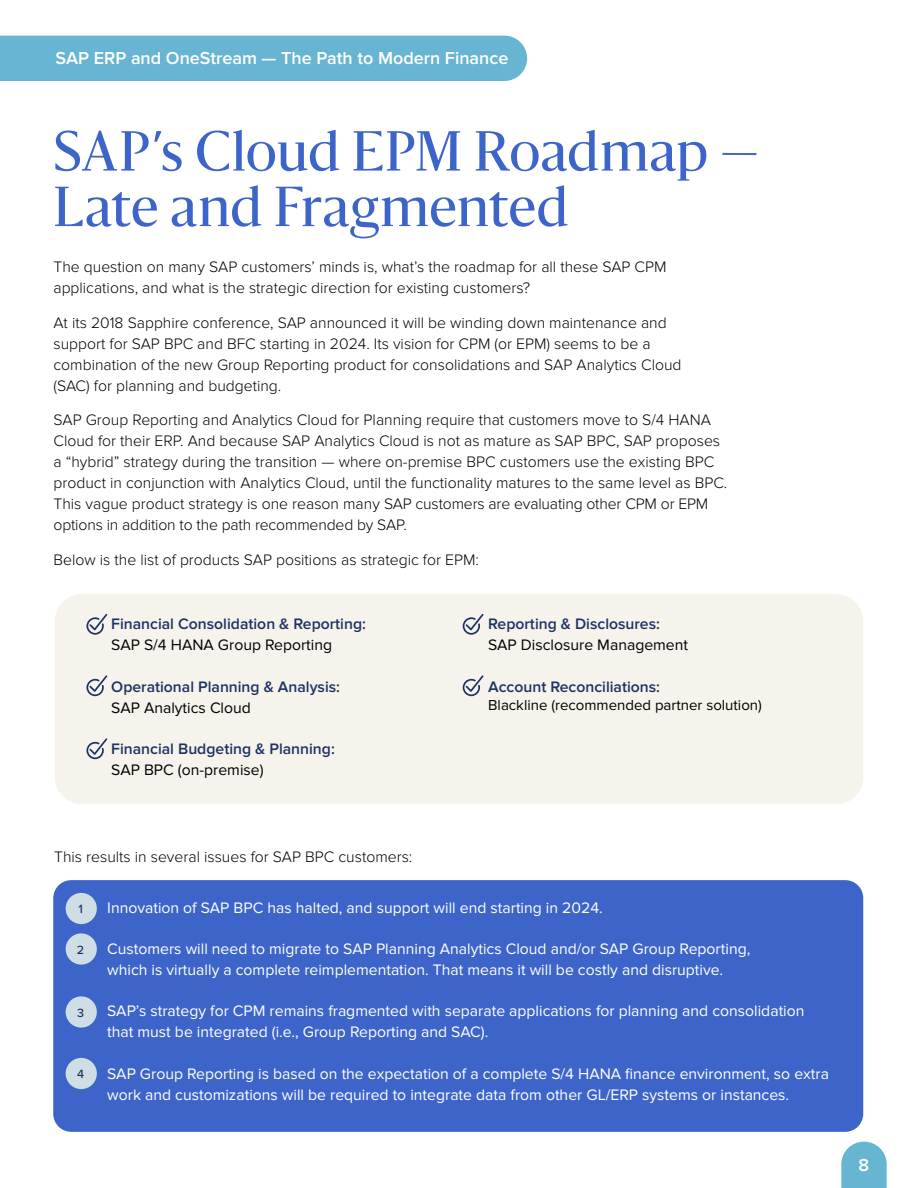
<style>
.page{position:relative;width:918px;height:1188px;background:#fff}
.page>*{position:absolute;margin:0;border:0;box-sizing:border-box;transform-origin:0 0}
.t1{font:52.5px/55.5px "Sanomat";letter-spacing:.01em;color:#3d65c9}
.t2{font:600 18px "Proxima Nova";color:#fff}
.t3{font:300 15.75px/21px "Proxima Nova";color:#000}
.t4{font:15.75px/21px "Proxima Nova";color:#fff}
.t5{font:600 15.75px "Proxima Nova";color:#1f3264}
.t6{font:15.75px "Proxima Nova";color:#000}
.t7{font:15px "Proxima Nova";color:#000}
.t8{font:500 12.45px "Proxima Nova";color:#1f3264}
</style>
<div class="page">
<div style="left:0;top:36px;width:527px;height:45px;background:#67b5d2"></div>
<svg style="left:841px;top:1142px;width:46px;height:46px;background:#77bdd6"></svg>
<div style="left:55px;top:594px;width:808px;height:210px;background:#f5f3ec;border-radius:27px"></div>
<svg style="left:86px;top:614px;width:21px;height:21px"></svg>
<svg style="left:86px;top:675px;width:21px;height:21px"></svg>
<svg style="left:86px;top:738px;width:21px;height:21px"></svg>
<svg style="left:463px;top:614px;width:21px;height:21px"></svg>
<svg style="left:463px;top:675px;width:21px;height:21px"></svg>
<div style="left:53px;top:880px;width:810px;height:252px;background:#3d65c9;border-radius:18px"></div>
<div style="left:66px;top:893px;width:31px;height:31px;background:#cfdde4;border-radius:50%"></div>
<div style="left:66px;top:933px;width:31px;height:32px;background:#cfdde4;border-radius:50%"></div>
<div style="left:66px;top:996px;width:31px;height:32px;background:#cfdde4;border-radius:50%"></div>
<div style="left:66px;top:1058px;width:31px;height:31px;background:#cfdde4;border-radius:50%"></div>
<p class="t2" style="left:56px;top:48px;width:454px">SAP ERP and OneStream — The Path to Modern Finance</p>
<h1 class="t1" style="left:54px;top:120px;width:707px">SAP’s Cloud EPM Roadmap —<br>Late and Fragmented</h1>
<p class="t3" style="left:54px;top:257px;width:615px">The question on many SAP customers’ minds is, what’s the roadmap for all these SAP CPM applications, and what is the strategic direction for existing customers?</p>
<p class="t3" style="left:54px;top:312px;width:630px">At its 2018 Sapphire conference, SAP announced it will be winding down maintenance and support for SAP BPC and BFC starting in 2024. Its vision for CPM (or EPM) seems to be a combination of the new Group Reporting product for consolidations and SAP Analytics Cloud (SAC) for planning and budgeting.</p>
<p class="t3" style="left:54px;top:410px;width:673px">SAP Group Reporting and Analytics Cloud for Planning require that customers move to S/4 HANA Cloud for their ERP. And because SAP Analytics Cloud is not as mature as SAP BPC, SAP proposes a “hybrid” strategy during the transition — where on-premise BPC customers use the existing BPC product in conjunction with Analytics Cloud, until the functionality matures to the same level as BPC.<br>This vague product strategy is one reason many SAP customers are evaluating other CPM or EPM options in addition to the path recommended by SAP.</p>
<p class="t3" style="left:54px;top:549px;width:427px">Below is the list of products SAP positions as strategic for EPM:</p>
<p class="t5" style="left:111px;top:615px;width:256px">Financial Consolidation &amp; Reporting:</p>
<p class="t6" style="left:111px;top:636px;width:222px">SAP S/4 HANA Group Reporting</p>
<p class="t5" style="left:111px;top:677px;width:230px">Operational Planning &amp; Analysis:</p>
<p class="t6" style="left:111px;top:698px;width:141px">SAP Analytics Cloud</p>
<p class="t5" style="left:111px;top:740px;width:225px">Financial Budgeting &amp; Planning:</p>
<p class="t6" style="left:111px;top:761px;width:154px">SAP BPC (on-premise)</p>
<p class="t3" style="left:54px;top:847px;width:360px">This results in several issues for SAP BPC customers:</p>
<p class="t5" style="left:488px;top:615px;width:173px">Reporting &amp; Disclosures:</p>
<p class="t6" style="left:488px;top:636px;width:201px">SAP Disclosure Management</p>
<p class="t5" style="left:488px;top:677px;width:173px">Account Reconciliations:</p>
<p class="t7" style="left:488px;top:696px;width:275px">Blackline (recommended partner solution)</p>
<p class="t8" style="left:78px;top:900px;width:6px">1</p>
<p class="t8" style="left:77px;top:940px;width:9px">2</p>
<p class="t8" style="left:77px;top:1003px;width:9px">3</p>
<p class="t8" style="left:77px;top:1065px;width:9px">4</p>
<p class="t4" style="left:107px;top:897px;width:497px">Innovation of SAP BPC has halted, and support will end starting in 2024.</p>
<p class="t4" style="left:107px;top:939px;width:645px">Customers will need to migrate to SAP Planning Analytics Cloud and/or SAP Group Reporting, which is virtually a complete reimplementation. That means it will be costly and disruptive.</p>
<p class="t4" style="left:107px;top:1001px;width:699px">SAP’s strategy for CPM remains fragmented with separate applications for planning and consolidation that must be integrated (i.e., Group Reporting and SAC).</p>
<p class="t4" style="left:107px;top:1063px;width:723px">SAP Group Reporting is based on the expectation of a complete S/4 HANA finance environment, so extra work and customizations will be required to integrate data from other GL/ERP systems or instances.</p>
<p class="t2" style="left:859px;top:1154px;width:12px">8</p>
</div>
